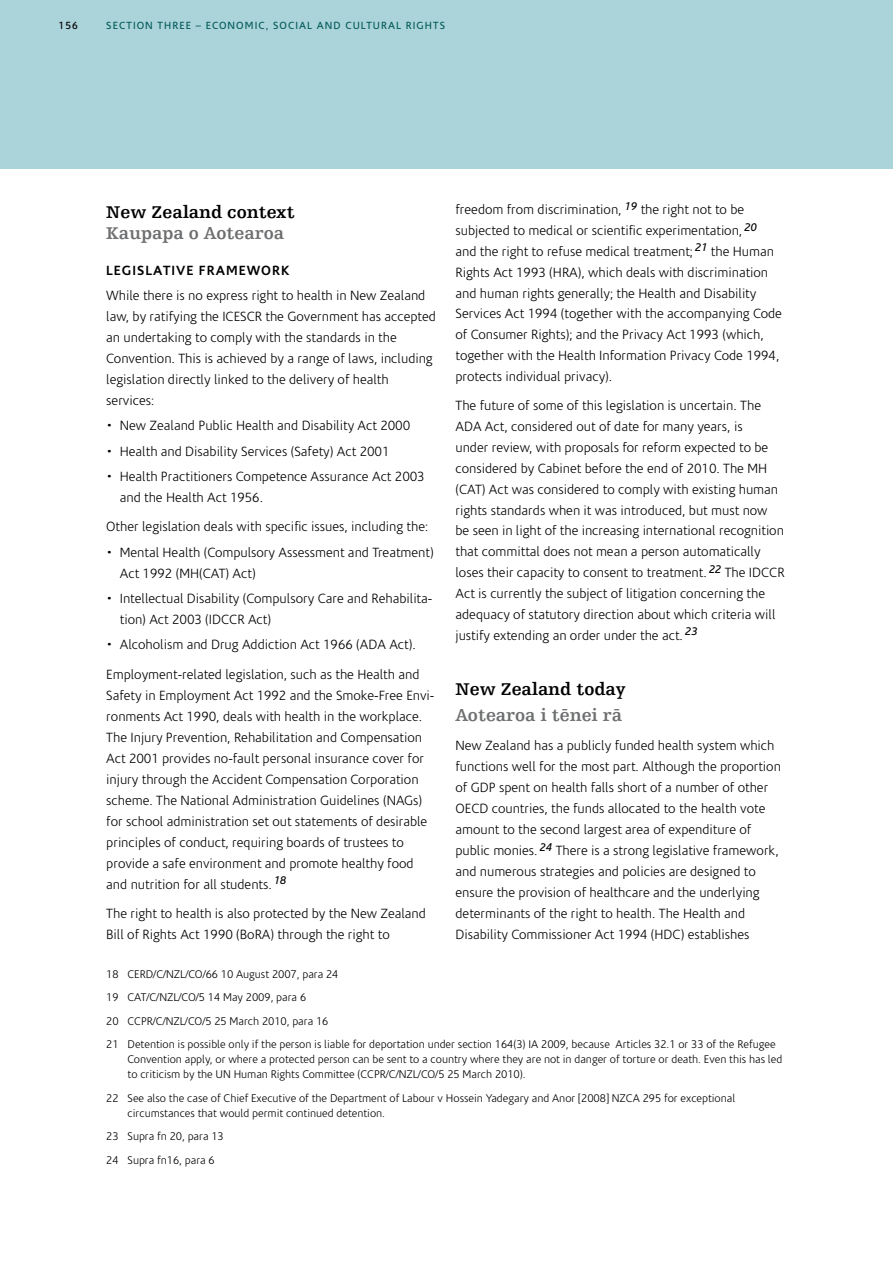
<style>
.page{position:relative;width:893px;height:1263px;background:#fff}
.page>*{position:absolute;margin:0;border:0;box-sizing:border-box;transform-origin:0 0}
.t1{font:700 18px "Humanist Slabserif 712";color:#000}
.t2{font:700 18px "Humanist Slabserif 712";color:#6d6e70}
.t3{font:300 13.5px/21px "Coris Macron";color:#000}
.t4{font:700 13.5px "Coris Macron";letter-spacing:.075em;color:#000}
.t5{font:300 11.25px/23.5px "Coris Macron";color:#000}
.t6{font:10.5px "Coris Macron";letter-spacing:.1em;color:#005957}
.t7{font:10.5px "Coris Macron";color:#000}
</style>
<div class="page">
<div style="left:0;top:0;width:893px;height:169px;background:#abd3da"></div>
<p class="t7" style="left:59px;top:20px;width:21px">156</p>
<p class="t6" style="left:106px;top:20px;width:66px">SECTION THREE</p>
<p class="t6" style="left:196px;top:20px;width:106px">– ECONOMIC, SOCIAL</p>
<p class="t6" style="left:317px;top:20px;width:9px">AND</p>
<p class="t6" style="left:345px;top:20px;width:16px">CULTURAL</p>
<p class="t6" style="left:406px;top:20px;width:8px">RIGHTS</p>
<h1 class="t1" style="left:106px;top:201px;width:190px">New Zealand context</h1>
<h1 class="t2" style="left:106px;top:222px;width:179px">Kaupapa o Aotearoa</h1>
<p class="t4" style="left:106px;top:262px;width:185px">LEGISLATIVE FRAMEWORK</p>
<p class="t3" style="left:106px;top:285px;width:331px">While there is no express right to health in New Zealand law, by ratifying the ICESCR the Government has accepted an undertaking to comply with the standards in the Convention. This is achieved by a range of laws, including legislation directly linked to the delivery of health services:</p>
<p class="t3" style="left:106px;top:416px;width:305px">• New Zealand Public Health and Disability Act 2000</p>
<p class="t3" style="left:106px;top:441px;width:285px">• Health and Disability Services (Safety) Act 2001</p>
<p class="t3" style="left:120px;top:466px;width:306px;text-indent:-14px">• Health Practitioners Competence Assurance Act 2003 and the Health Act 1956.</p>
<p class="t3" style="left:106px;top:517px;width:323px">Other legislation deals with specific issues, including the:</p>
<p class="t3" style="left:120px;top:542px;width:315px;text-indent:-14px">• Mental Health (Compulsory Assessment and Treatment)<br>Act 1992 (MH(CAT) Act)</p>
<p class="t3" style="left:120px;top:588px;width:314px;text-indent:-14px">• Intellectual Disability (Compulsory Care and Rehabilita&shy;tion) Act 2003 (IDCCR Act)</p>
<p class="t3" style="left:106px;top:630px;width:315px;line-height:29.5px">• Alcoholism and Drug Addiction Act 1966 (ADA Act).<br>Employment-related legislation, such as the Health and</p>
<p class="t3" style="left:106px;top:685px;width:330px">Safety in Employment Act 1992 and the Smoke-Free Envi&shy;ronments Act 1990, deals with health in the workplace.<br>The Injury Prevention, Rehabilitation and Compensation Act 2001 provides no-fault personal insurance cover for injury through the Accident Compensation Corporation scheme. The National Administration Guidelines (NAGs) for school administration set out statements of desirable principles of conduct, requiring boards of trustees to provide a safe environment and promote healthy food and nutrition for all students. <sup>18</sup></p>
<p class="t3" style="left:106px;top:903px;width:321px">The right to health is also protected by the New Zealand<br>Bill of Rights Act 1990 (BoRA) through the right to</p>
<p class="t3" style="left:455px;top:200px;width:328px">freedom from discrimination, <sup>19</sup> the right not to be subjected to medical or scientific experimentation, <sup>20<br></sup>and the right to refuse medical treatment; <sup>21</sup> the Human Rights Act 1993 (HRA), which deals with discrimination and human rights generally; the Health and Disability Services Act 1994 (together with the accompanying Code of Consumer Rights); and the Privacy Act 1993 (which, together with the Health Information Privacy Code 1994, protects individual privacy).</p>
<p class="t3" style="left:455px;top:396px;width:331px">The future of some of this legislation is uncertain. The ADA Act, considered out of date for many years, is<br>under review, with proposals for reform expected to be considered by Cabinet before the end of 2010. The MH (CAT) Act was considered to comply with existing human rights standards when it was introduced, but must now be seen in light of the increasing international recognition that committal does not mean a person automatically loses their capacity to consent to treatment. <sup>22</sup> The IDCCR Act is currently the subject of litigation concerning the adequacy of statutory direction about which criteria will justify extending an order under the act. <sup>23</sup></p>
<h1 class="t1" style="left:455px;top:678px;width:172px">New Zealand today</h1>
<h1 class="t2" style="left:455px;top:704px;width:168px">Aotearoa i tënei rä</h1>
<p class="t3" style="left:455px;top:735px;width:327px">New Zealand has a publicly funded health system which functions well for the most part. Although the proportion of GDP spent on health falls short of a number of other OECD countries, the funds allocated to the health vote amount to the second largest area of expenditure of public monies. <sup>24</sup> There is a strong legislative framework, and numerous strategies and policies are designed to ensure the provision of healthcare and the underlying determinants of the right to health. The Health and Disability Commissioner Act 1994 (HDC) establishes</p>
<p class="t5" style="left:106px;top:963px;width:671px">18 CERD/C/NZL/CO/66 10 August 2007, para 24<br>19 CAT/C/NZL/CO/5 14 May 2009, para 6<br>20 CCPR/C/NZL/CO/5 25 March 2010, para 16<br>21 Detention is possible only if the person is liable for deportation under section 164(3) IA 2009, because Articles 32.1 or 33 of the Refugee</p>
<p class="t5" style="left:128px;top:1052px;width:656px;line-height:15px">Convention apply, or where a protected person can be sent to a country where they are not in danger of torture or death. Even this has led to criticism by the UN Human Rights Committee (CCPR/C/NZL/CO/5 25 March 2010).</p>
<p class="t5" style="left:128px;top:1091px;width:609px;line-height:15px;text-indent:-21px">22 See also the case of Chief Executive of the Department of Labour v Hossein Yadegary and Anor [2008] NZCA 295 for exceptional circumstances that would permit continued detention.</p>
<p class="t5" style="left:106px;top:1125px;width:119px">23 Supra fn 20, para 13<br>24 Supra fn16, para 6</p>
</div>
